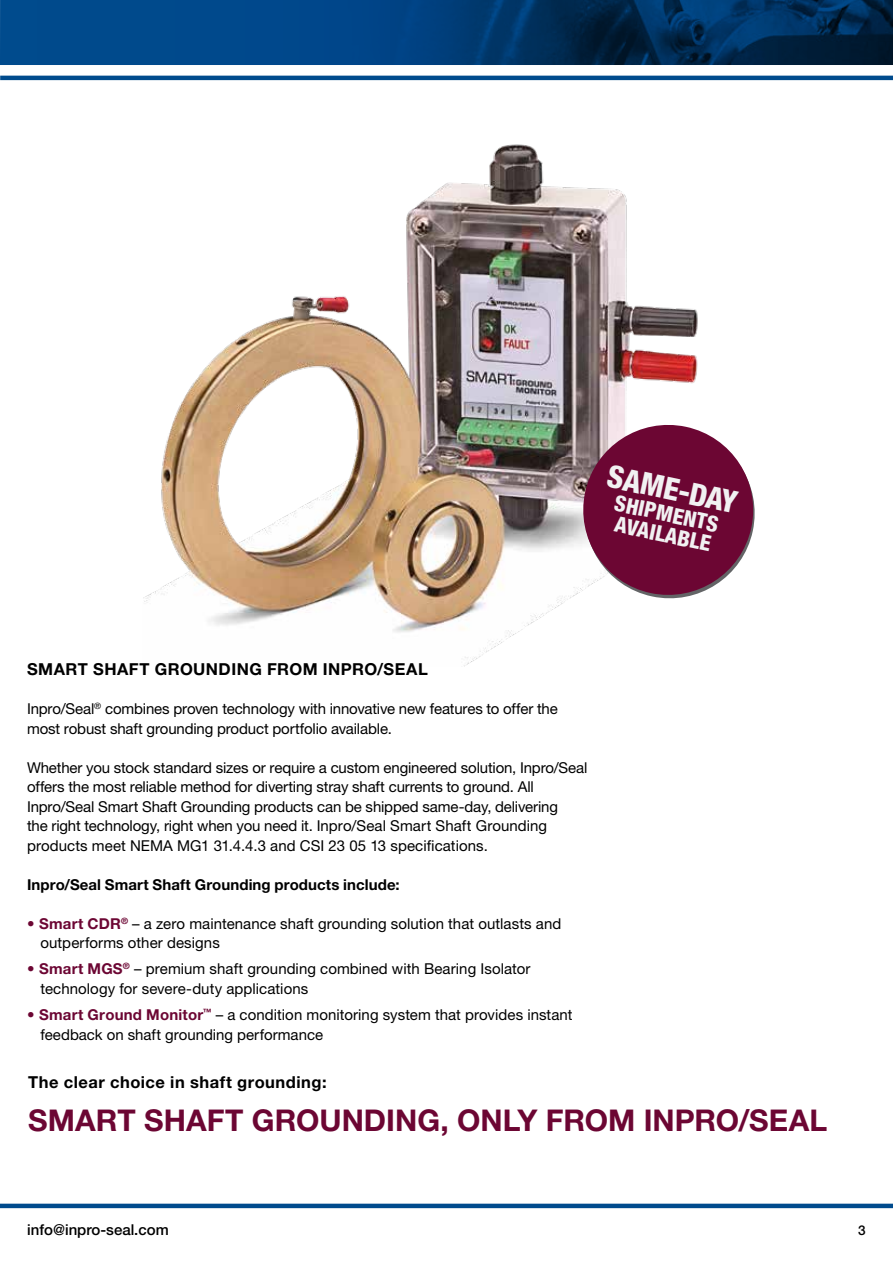
<style>
.page{position:relative;width:893px;height:1263px;background:#fff}
.page>*{position:absolute;margin:0;border:0;box-sizing:border-box;transform-origin:0 0}
.t1{font:800 condensed 31.05px "Helvetica Neue LT Std";color:#f1f1f2}
.t2{font:700 30px "Helvetica Neue LT Std";color:#6c0633}
.t3{font:800 condensed 21.9px/20.7px "Helvetica Neue LT Std";color:#f1f1f2}
.t4{font:700 16.5px "Helvetica Neue LT Pro";letter-spacing:.03em;color:#000}
.t5{font:15px/19.5px "Helvetica Neue LT Std";letter-spacing:-.005em;color:#000}
.t6{font:700 15px "Helvetica Neue LT Pro";letter-spacing:.005em;color:#000}
.t7{font:500 15px "Helvetica Neue LT Std";color:#000}
.t8{font:500 13.5px "Helvetica Neue LT Std";color:#000}
.s1{font-family:"Helvetica Neue LT Pro";font-weight:700;color:#6c0633}
</style>
<div class="page">
<hr style="left:0;top:1204px;width:893px;height:4px;background:#004b8d">
<svg style="left:0;top:0;width:893px;height:65px"></svg>
<hr style="left:0;top:76px;width:893px;height:4px;background:#004b8d">
<img style="left:143px;top:144px;width:555px;height:522px">
<svg style="left:575px;top:417px;width:180px;height:189px"></svg>
<h1 class="t1" style="left:612px;top:456px;width:134px;rotate:12deg">SAME-DAY</h1>
<h3 class="t3" style="left:617px;top:492px;width:107px;rotate:12deg">SHIPMENTS<br>AVAILABLE</h3>
<p class="t4" style="left:27px;top:659px;width:402px">SMART SHAFT GROUNDING FROM INPRO/SEAL</p>
<p class="t5" style="left:27px;top:699px;width:532px">Inpro/Seal<sup>®</sup> combines proven technology with innovative new features to offer the most robust shaft grounding product portfolio available.</p>
<p class="t5" style="left:27px;top:757px;width:562px">Whether you stock standard sizes or require a custom engineered solution, Inpro/Seal offers the most reliable method for diverting stray shaft currents to ground. All Inpro/Seal Smart Shaft Grounding products can be shipped same-day, delivering<br>the right technology, right when you need it. Inpro/Seal Smart Shaft Grounding products meet NEMA MG1 31.4.4.3 and CSI 23 05 13 specifications.</p>
<p class="t6" style="left:27px;top:875px;width:374px">Inpro/Seal Smart Shaft Grounding products include:</p>
<p class="t5" style="left:40px;top:913px;width:522px;text-indent:-13px"><span class="s1">• Smart CDR</span><sup>®</sup> – a zero maintenance shaft grounding solution that outlasts and outperforms other designs</p>
<p class="t5" style="left:41px;top:959px;width:491px;text-indent:-14px"><span class="s1">• Smart MGS</span><sup>®</sup> – premium shaft grounding combined with Bearing Isolator technology for severe-duty applications</p>
<p class="t5" style="left:40px;top:1005px;width:533px;text-indent:-13px"><span class="s1">• Smart Ground Monitor</span><sup>™</sup> – a condition monitoring system that provides instant feedback on shaft grounding performance</p>
<p class="t4" style="left:28px;top:1071px;width:300px">The clear choice in shaft grounding:</p>
<h2 class="t2" style="left:28px;top:1102px;width:801px">SMART SHAFT GROUNDING, ONLY FROM INPRO/SEAL</h2>
<p class="t7" style="left:27px;top:1221px;width:143px">info@inpro-seal.com</p>
<p class="t8" style="left:858px;top:1222px;width:9px">3</p>
</div>
